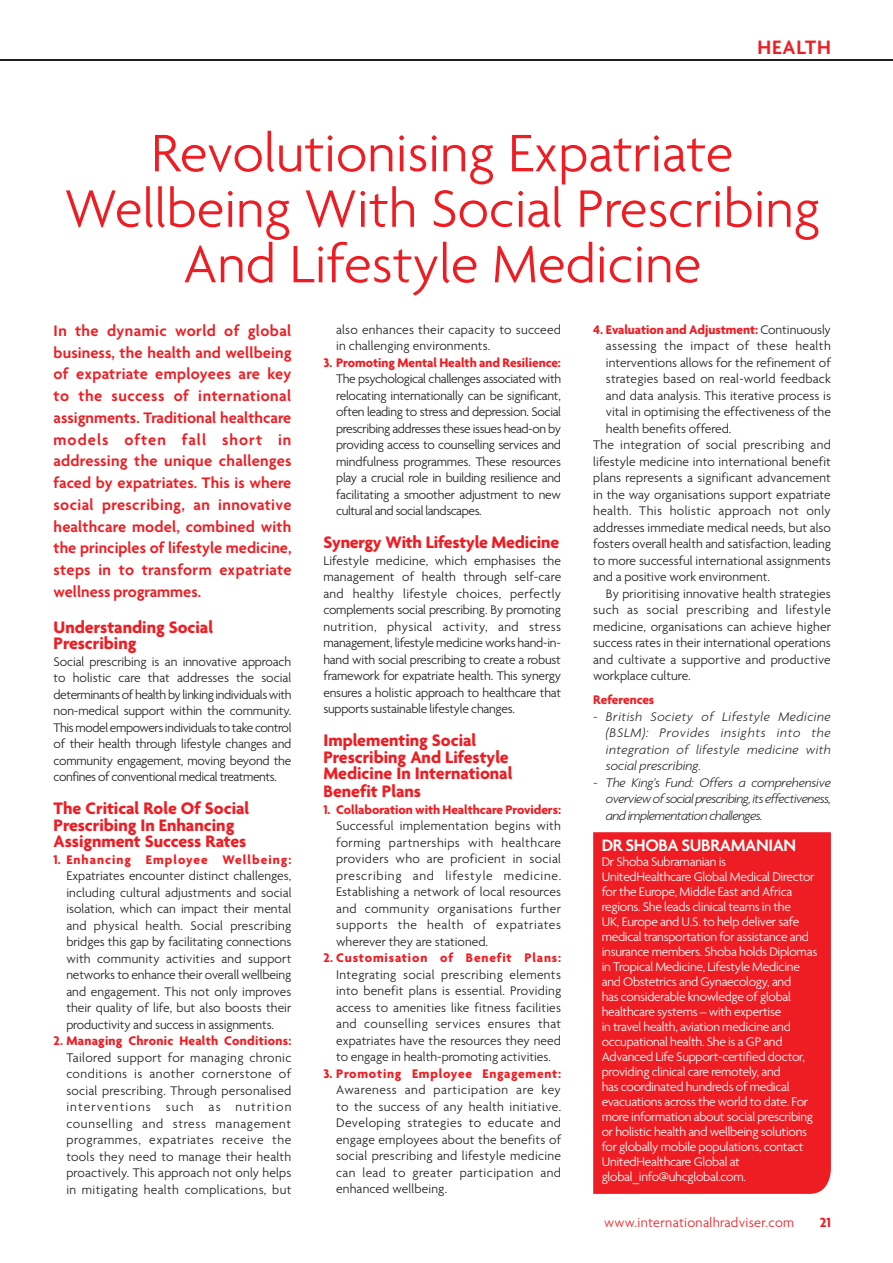
<style>
.page{position:relative;width:893px;height:1263px;background:#fff}
.page>*{position:absolute;margin:0;border:0;box-sizing:border-box;transform-origin:0 0}
.Heading{font:300 57px/55.5px "Agenda";color:#ee1d23;text-align:center}
.t1{font:600 21px "Agenda";letter-spacing:.04em;color:#ee1d23}
.Cross_Head{font:700 18px/16.5px "Agenda";color:#ee1d23}
.Editorial_INDENTED{font:600 18px "Agenda";letter-spacing:-.02em;color:#fff}
.Intro_BOLD{font:600 16.5px/21.8px "Agenda";letter-spacing:.005em;color:#ee1d23;text-align:justify}
.t2{font:300 14.25px "Agenda";letter-spacing:.02em;color:#ee1d23}
.Editorial_INDENTED-2{font:700 14.25px "Agenda";color:#ee1d23}
.Editorial_INDENTED-3{font:300 13.5px/16.5px "Agenda";color:#231f20;text-align:justify}
.Editorial_INDENTED-4{font:300 13.5px/15px "Agenda";letter-spacing:-.02em;color:#fff}
.Editorial_INDENTED-5{font:italic 300 13.5px/16.5px "Agenda";letter-spacing:-.02em;color:#231f20;text-align:justify}
.Editorial_INDENTED-6{font:700 13.5px "Agenda";color:#ee1d23}
.s1{font-weight:700;color:#ee1d23}
</style>
<div class="page">
<hr style="left:0;top:60px;width:893px;height:1px;background:#231f20">
<div style="left:593px;top:832px;width:238px;height:362px;background:#ee1d23"></div>
<h2 class="t1" style="left:757px;top:34px;width:75px">HEALTH</h2>
<p class="Heading" style="left:64px;top:124px;width:757px">Revolutionising Expatriate<br>Wellbeing With Social Prescribing<br>And Lifestyle Medicine</p>
<p class="Intro_BOLD" style="left:54px;top:319px;width:239px">In the dynamic world of global business, the health and wellbeing of expatriate employees are key to the success of international assignments. Traditional healthcare models often fall short in addressing the unique challenges faced by expatriates. This is where social prescribing, an innovative healthcare model, combined with the principles of lifestyle medicine, steps in to transform expatriate wellness programmes.</p>
<p class="Cross_Head" style="left:54px;top:618px;width:161px">Understanding Social<br>Prescribing</p>
<p class="Editorial_INDENTED-3" style="left:54px;top:653px;width:239px">Social prescribing is an innovative approach to holistic care that addresses the social determinants of health by linking individuals with non-medical support within the community.<br>This model empowers individuals to take control of their health through lifestyle changes and community engagement, moving beyond the confines of conventional medical treatments.</p>
<p class="Cross_Head" style="left:54px;top:800px;width:197px">The Critical Role Of Social<br>Prescribing In Enhancing<br>Assignment Success Rates</p>
<p class="Editorial_INDENTED-3" style="left:66px;top:851px;width:227px;text-indent:-13px"><span class="s1">1. Enhancing Employee Wellbeing:<br></span>Expatriates encounter distinct challenges, including cultural adjustments and social isolation, which can impact their mental and physical health. Social prescribing bridges this gap by facilitating connections with community activities and support networks to enhance their overall wellbeing and engagement. This not only improves their quality of life, but also boosts their productivity and success in assignments.</p>
<p class="Editorial_INDENTED-3" style="left:66px;top:1032px;width:227px;text-indent:-13px"><span class="s1">2. Managing Chronic Health Conditions:<br></span>Tailored support for managing chronic conditions is another cornerstone of social prescribing. Through personalised interventions such as nutrition counselling and stress management programmes, expatriates receive the tools they need to manage their health proactively. This approach not only helps in mitigating health complications, but</p>
<p class="Editorial_INDENTED-3" style="left:336px;top:321px;width:226px">also enhances their capacity to succeed in challenging environments.</p>
<p class="Editorial_INDENTED-3" style="left:336px;top:354px;width:227px;text-indent:-13px"><span class="s1">3. Promoting Mental Health and Resilience:<br></span>The psychological challenges associated with relocating internationally can be significant, often leading to stress and depression. Social prescribing addresses these issues head-on by providing access to counselling services and mindfulness programmes. These resources play a crucial role in building resilience and facilitating a smoother adjustment to new cultural and social landscapes.</p>
<p class="Cross_Head" style="left:323px;top:534px;width:237px">Synergy With Lifestyle Medicine</p>
<p class="Editorial_INDENTED-3" style="left:323px;top:552px;width:239px">Lifestyle medicine, which emphasises the management of health through self-care and healthy lifestyle choices, perfectly complements social prescribing. By promoting nutrition, physical activity, and stress management, lifestyle medicine works hand-in&shy;hand with social prescribing to create a robust framework for expatriate health. This synergy ensures a holistic approach to healthcare that supports sustainable lifestyle changes.</p>
<p class="Cross_Head" style="left:323px;top:731px;width:191px;line-height:17px">Implementing Social<br>Prescribing And Lifestyle<br>Medicine In International<br>Benefit Plans</p>
<p class="Editorial_INDENTED-3" style="left:336px;top:801px;width:227px;text-indent:-13px"><span class="s1">1. Collaboration with Healthcare Providers:<br></span>Successful implementation begins with forming partnerships with healthcare providers who are proficient in social prescribing and lifestyle medicine.<br>Establishing a network of local resources and community organisations further supports the health of expatriates wherever they are stationed.</p>
<p class="Editorial_INDENTED-3" style="left:336px;top:949px;width:227px;text-indent:-13px"><span class="s1">2. Customisation of Benefit Plans:<br></span>Integrating social prescribing elements into benefit plans is essential. Providing access to amenities like fitness facilities and counselling services ensures that expatriates have the resources they need to engage in health-promoting activities.</p>
<p class="Editorial_INDENTED-3" style="left:336px;top:1065px;width:227px;text-indent:-13px"><span class="s1">3. Promoting Employee Engagement:<br></span>Awareness and participation are key to the success of any health initiative.<br>Developing strategies to educate and engage employees about the benefits of social prescribing and lifestyle medicine can lead to greater participation and enhanced wellbeing.</p>
<p class="Editorial_INDENTED-3" style="left:606px;top:321px;width:226px;text-indent:-13px"><span class="s1">4. Evaluation and Adjustment:</span> Continuously assessing the impact of these health interventions allows for the refinement of strategies based on real-world feedback and data analysis. This iterative process is vital in optimising the effectiveness of the health benefits offered.</p>
<p class="Editorial_INDENTED-3" style="left:593px;top:436px;width:239px">The integration of social prescribing and lifestyle medicine into international benefit plans represents a significant advancement in the way organisations support expatriate health. This holistic approach not only addresses immediate medical needs, but also fosters overall health and satisfaction, leading to more successful international assignments and a positive work environment.</p>
<p class="Editorial_INDENTED-3" style="left:593px;top:585px;width:239px;text-indent:13px">By prioritising innovative health strategies such as social prescribing and lifestyle medicine, organisations can achieve higher success rates in their international operations and cultivate a supportive and productive workplace culture.</p>
<p class="Editorial_INDENTED-6" style="left:593px;top:691px;width:63px">References</p>
<p class="Editorial_INDENTED-5" style="left:606px;top:708px;width:226px;text-indent:-13px">- British Society of Lifestyle Medicine (BSLM): Provides insights into the integration of lifestyle medicine with social prescribing.</p>
<p class="Editorial_INDENTED-5" style="left:606px;top:774px;width:226px;text-indent:-13px">- The King’s Fund: Offers a comprehensive overviewofsocialprescribing, itseffectiveness, and implementation challenges.</p>
<p class="Editorial_INDENTED" style="left:602px;top:834px;width:196px">DR SHOBA SUBRAMANIAN</p>
<p class="Editorial_INDENTED-4" style="left:602px;top:854px;width:217px">Dr Shoba Subramanian is UnitedHealthcare Global Medical Director for the Europe, Middle East and Africa regions. She leads clinical teams in the<br>UK, Europe and U.S. to help deliver safe medical transportation for assistance and insurance members. Shoba holds Diplomas in Tropical Medicine, Lifestyle Medicine and Obstetrics and Gynaecology, and<br>has considerable knowledge of global healthcare systems – with expertise<br>in travel health, aviation medicine and occupational health. She is a GP and Advanced Life Support-certified doctor, providing clinical care remotely, and<br>has coordinated hundreds of medical evacuations across the world to date. For more information about social prescribing or holistic health and wellbeing solutions for globally mobile populations, contact UnitedHealthcare Global at</p>
<p class="Editorial_INDENTED-4" style="left:602px;top:1169px;width:146px">global_info@uhcglobal.com.</p>
<p class="t2" style="left:604px;top:1214px;width:191px">www.internationalhradviser.com</p>
<p class="Editorial_INDENTED-2" style="left:820px;top:1214px;width:13px">21</p>
</div>
